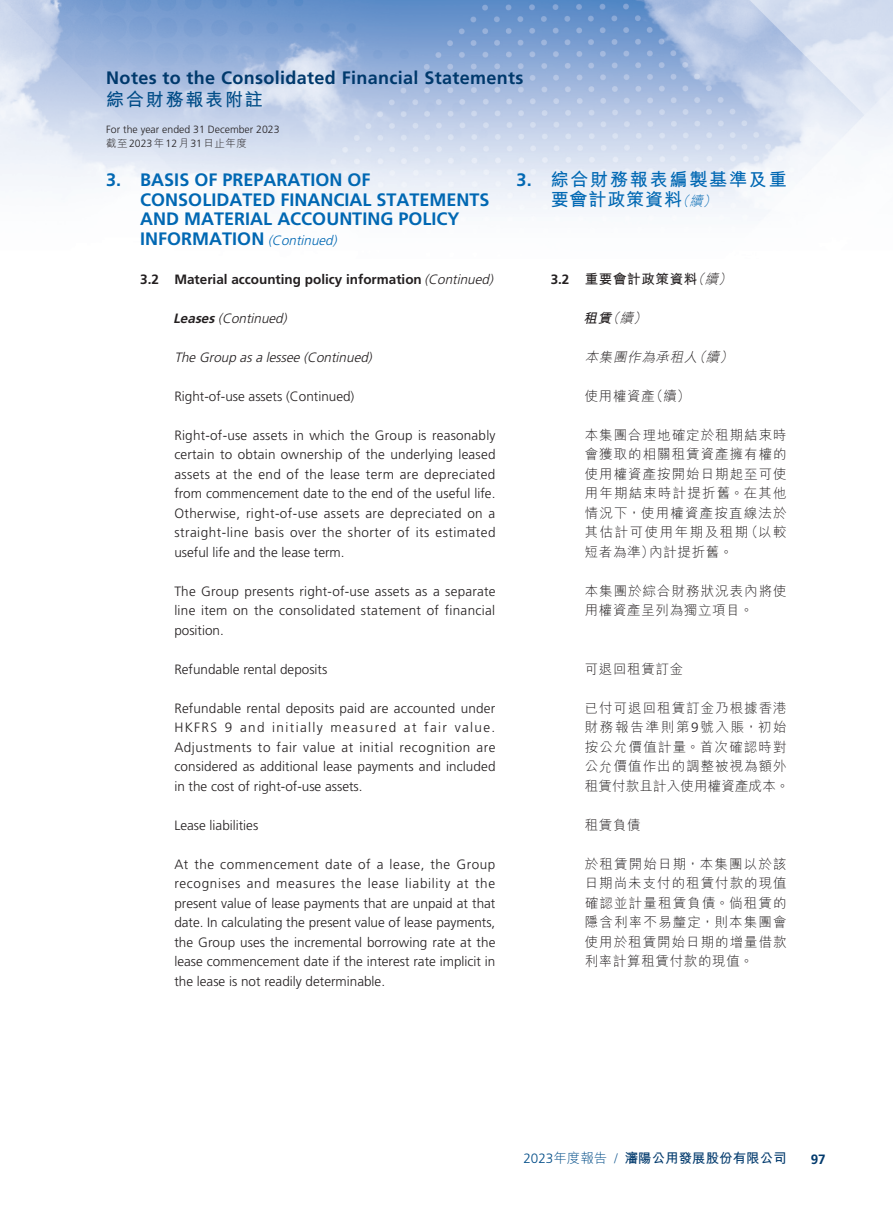
<style>
.page{position:relative;width:893px;height:1212px;background:#fff}
.page>*{position:absolute;margin:0;border:0;box-sizing:border-box;transform-origin:0 0}
._01_H1{font:700 18px/19.5px "Frutiger LT Std";color:#0168b3}
.t1{font:700 18px "Frutiger LT Std";letter-spacing:.02em;color:#00396c}
._01_H1-2{font:700 18px/19.5px "M Hei HK";letter-spacing:.1em;color:#0168b3}
.t2{font:700 18px "M Hei HK";letter-spacing:.1em;color:#004c87}
._00_txt{font:300 13.5px/19.5px "Frutiger LT Std";color:#231f20;text-align:justify}
._00_txt-2{font:300 13.5px/19.5px "M Hei HK";letter-spacing:.075em;color:#231f20;text-align:justify}
._02_H2{font:700 13.5px "Frutiger LT Std";color:#231f20}
._04_H4{font:italic 300 13.5px "Frutiger LT Std";color:#231f20}
.t3{font:700 13.5px "M Hei HK";color:#00396c}
._03_H3{font:italic 300 13.5px "Frutiger LT Std";color:#231f20}
._02_H2-2{font:700 13.5px "M Hei HK";letter-spacing:.05em;color:#231f20}
._04_H4-2{font:italic 300 13.5px "M Hei HK";color:#231f20}
._00_txt-3{font:300 13.5px "M Hei HK";letter-spacing:.05em;color:#231f20}
._03_H3-2{font:italic 300 13.5px "M Hei HK";color:#231f20}
.t4{font:700 13.5px "Frutiger LT Std";color:#00396c}
.t5{font:300 10.5px "Frutiger LT Std";color:#231f20}
.t6{font:300 10.5px "M Hei HK";letter-spacing:.05em;color:#231f20}
.s1{font-family:"Frutiger LT Std"}
.s2{font-weight:300;font-style:italic;font-size:13.5px}
.s3{font-weight:300;font-style:italic}
.s4{font-weight:700}
.s5{font-family:"Frutiger LT Std";font-weight:300;color:#004c87}
.s6{font-weight:300;color:#004c87}
</style>
<div class="page">
<img style="left:0;top:0;width:893px;height:216px">
<h1 class="t1" style="left:106px;top:67px;width:419px">Notes to the Consolidated Financial Statements</h1>
<h1 class="t2" style="left:106px;top:86px;width:158px">綜合財務報表附註</h1>
<p class="t5" style="left:106px;top:124px;width:175px">For the year ended 31 December 2023</p>
<p class="t6" style="left:106px;top:138px;width:142px">截至<span class="s1">2023</span>年<span class="s1">12</span>月<span class="s1">31</span>日止年度</p>
<p class="_01_H1-2" style="left:551px;top:168px;width:238px;text-indent:-34px"><span class="s1">3.</span> 綜合財務報表編製基準及重要會計政策資料<span class="s2">（續）</span></p>
<p class="_01_H1" style="left:140px;top:170px;width:351px;text-indent:-34px">3. BASIS OF PREPARATION OF<br>CONSOLIDATED FINANCIAL STATEMENTS<br>AND MATERIAL ACCOUNTING POLICY<br>INFORMATION <span class="s2">(Continued)</span></p>
<p class="_02_H2" style="left:140px;top:271px;width:357px">3.2 Material accounting policy information <span class="s3">(Continued)</span></p>
<p class="_03_H3" style="left:173px;top:310px;width:118px"><span class="s4">Leases</span> (Continued)</p>
<p class="_04_H4" style="left:174px;top:349px;width:202px">The Group as a lessee (Continued)</p>
<p class="_00_txt" style="left:174px;top:386px;width:182px">Right-of-use assets (Continued)</p>
<p class="_00_txt" style="left:174px;top:425px;width:323px">Right-of-use assets in which the Group is reasonably certain to obtain ownership of the underlying leased assets at the end of the lease term are depreciated from commencement date to the end of the useful life.<br>Otherwise, right-of-use assets are depreciated on a straight-line basis over the shorter of its estimated useful life and the lease term.</p>
<p class="_00_txt" style="left:174px;top:581px;width:323px">The Group presents right-of-use assets as a separate line item on the consolidated statement of financial position.</p>
<p class="_00_txt" style="left:174px;top:659px;width:155px">Refundable rental deposits</p>
<p class="_00_txt" style="left:174px;top:698px;width:323px">Refundable rental deposits paid are accounted under HKFRS 9 and initially measured at fair value.<br>Adjustments to fair value at initial recognition are considered as additional lease payments and included in the cost of right-of-use assets.</p>
<p class="_00_txt" style="left:174px;top:815px;width:85px">Lease liabilities</p>
<p class="_00_txt" style="left:174px;top:854px;width:323px">At the commencement date of a lease, the Group recognises and measures the lease liability at the present value of lease payments that are unpaid at that date. In calculating the present value of lease payments, the Group uses the incremental borrowing rate at the lease commencement date if the interest rate implicit in the lease is not readily determinable.</p>
<p class="_02_H2-2" style="left:551px;top:269px;width:185px"><span class="s1">3.2</span> 重要會計政策資料<span class="s3">（續）</span></p>
<p class="_03_H3-2" style="left:584px;top:311px;width:67px"><span class="s4">租賃</span>（續）</p>
<p class="_04_H4-2" style="left:585px;top:350px;width:153px">本集團作為承租人（續）</p>
<p class="_00_txt-2" style="left:585px;top:386px;width:107px">使用權資產（續）</p>
<p class="_00_txt-2" style="left:585px;top:425px;width:203px">本集團合理地確定於租期結束時會獲取的相關租賃資產擁有權的使用權資產按開始日期起至可使用年期結束時計提折舊。在其他情況下，使用權資產按直線法於其估計可使用年期及租期（以較短者為準）內計提折舊。</p>
<p class="_00_txt-2" style="left:585px;top:581px;width:203px">本集團於綜合財務狀況表內將使用權資產呈列為獨立項目。</p>
<p class="_00_txt-3" style="left:585px;top:662px;width:100px">可退回租賃訂金</p>
<p class="_00_txt-2" style="left:585px;top:698px;width:206px;text-align:left">已付可退回租賃訂金乃根據香港財務報告準則第<span class="s1">9</span>號入賬，初始按公允價值計量。首次確認時對公允價值作出的調整被視為額外租賃付款且計入使用權資產成本。</p>
<p class="_00_txt-2" style="left:585px;top:815px;width:58px">租賃負債</p>
<p class="_00_txt-2" style="left:585px;top:854px;width:203px">於租賃開始日期，本集團以於該日期尚未支付的租賃付款的現值確認並計量租賃負債。倘租賃的隱含利率不易釐定，則本集團會使用於租賃開始日期的增量借款利率計算租賃付款的現值。</p>
<p class="t3" style="left:523px;top:1148px;width:265px"><span class="s5">2023</span><span class="s6">年度報告 /</span> 瀋陽公用發展股份有限公司</p>
<p class="t4" style="left:811px;top:1151px;width:17px">97</p>
</div>
